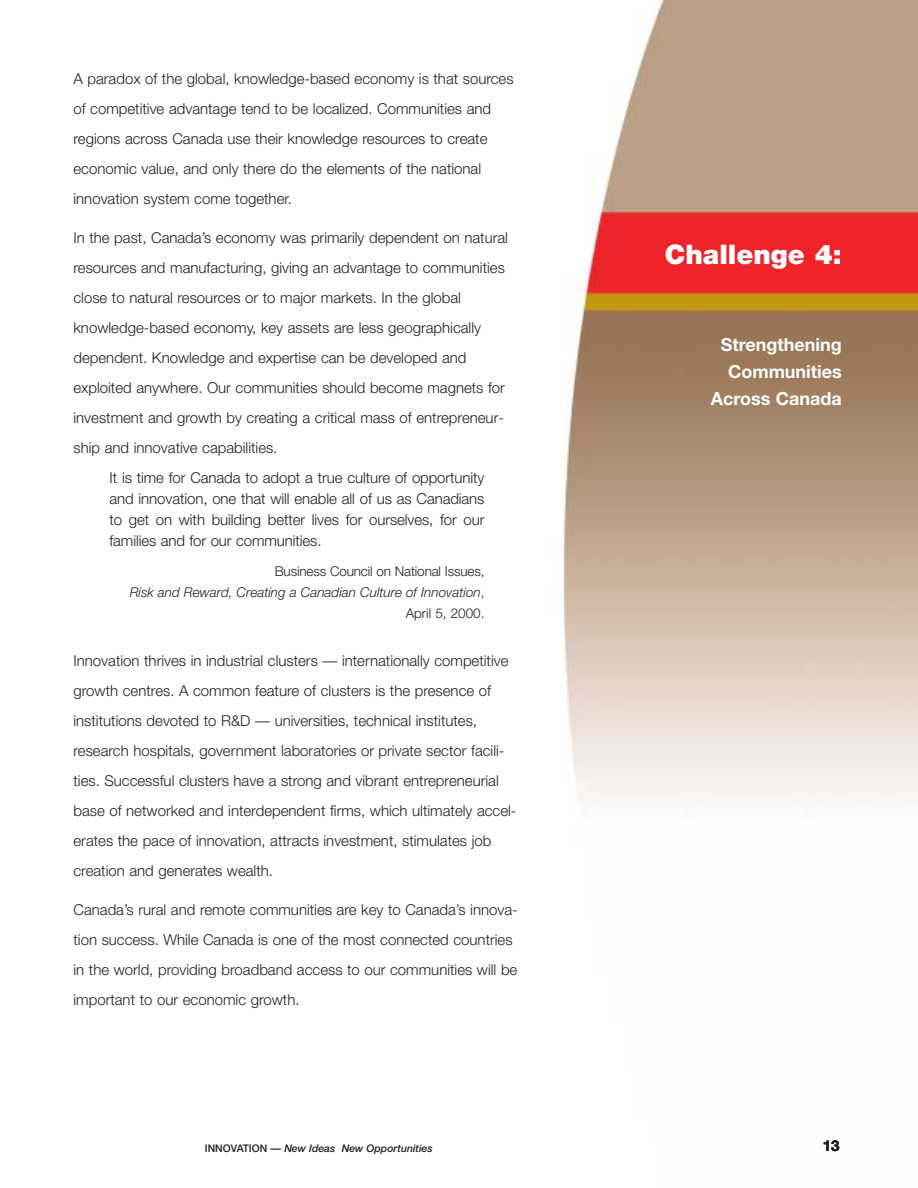
<style>
.page{position:relative;width:918px;height:1188px;background:#fff}
.page>*{position:absolute;margin:0;border:0;box-sizing:border-box;transform-origin:0 0}
.t1{font:900 27px "Helvetica Neue";color:#fff}
.t2{font:700 18px/27px "Helvetica Neue";color:#fff;text-align:right}
.t3{font:300 15px/30px "Helvetica Neue";color:#231f1f}
.t4{font:700 15px "Helvetica Neue";color:#231f1f}
.t5{font:italic 300 13.5px/21px "Helvetica Neue";color:#231f1f;text-align:right}
.t6{font:italic 500 10.5px "Helvetica Neue";color:#231f1f}
.s1{font-style:normal}
</style>
<div class="page">
<img style="left:563px;top:0;width:355px;height:806px">
<p class="t3" style="left:74px;top:65px;width:442px">A paradox of the global, knowledge-based economy is that sources of competitive advantage tend to be localized. Communities and regions across Canada use their knowledge resources to create economic value, and only there do the elements of the national innovation system come together.</p>
<p class="t3" style="left:74px;top:224px;width:436px">In the past, Canada’s economy was primarily dependent on natural</p>
<p class="t3" style="left:74px;top:254px;width:433px">resources and manufacturing, giving an advantage to communities</p>
<p class="t3" style="left:74px;top:284px;width:389px">close to natural resources or to major markets. In the global</p>
<p class="t3" style="left:74px;top:314px;width:409px">knowledge-based economy, key assets are less geographically</p>
<p class="t3" style="left:74px;top:344px;width:394px">dependent. Knowledge and expertise can be developed and</p>
<p class="t3" style="left:74px;top:374px;width:433px">exploited anywhere. Our communities should become magnets for</p>
<p class="t3" style="left:74px;top:404px;width:432px">investment and growth by creating a critical mass of entrepreneur-</p>
<p class="t3" style="left:74px;top:434px;width:206px">ship and innovative capabilities.</p>
<p class="t3" style="left:110px;top:464px;width:376px">It is time for Canada to adopt a true culture of opportunity</p>
<p class="t3" style="left:110px;top:490px;width:377px;line-height:21px;text-align:justify">and innovation, one that will enable all of us as Canadians to get on with building better lives for ourselves, for our families and for our communities.</p>
<p class="t5" style="left:130px;top:562px;width:356px"><span class="s1">Business Council on National Issues,<br></span>Risk and Reward, Creating a Canadian Culture of Innovation<span class="s1">,<br>April 5, 2000.</span></p>
<p class="t3" style="left:74px;top:647px;width:445px">Innovation thrives in industrial clusters — internationally competitive growth centres. A common feature of clusters is the presence of institutions devoted to R&amp;D — universities, technical institutes, research hospitals, government laboratories or private sector facili&shy;ties. Successful clusters have a strong and vibrant entrepreneurial base of networked and interdependent firms, which ultimately accel&shy;erates the pace of innovation, attracts investment, stimulates job creation and generates wealth.</p>
<p class="t3" style="left:74px;top:896px;width:446px">Canada’s rural and remote communities are key to Canada’s innova&shy;tion success. While Canada is one of the most connected countries in the world, providing broadband access to our communities will be important to our economic growth.</p>
<p class="t6" style="left:205px;top:1144px;width:229px"><span class="s1">INNOVATION —</span> New Ideas New Opportunities</p>
<h1 class="t1" style="left:665px;top:245px;width:178px">Challenge 4:</h1>
<p class="t2" style="left:711px;top:333px;width:133px">Strengthening<br>Communities<br>Across Canada</p>
<p class="t4" style="left:823px;top:1140px;width:18px">13</p>
</div>
